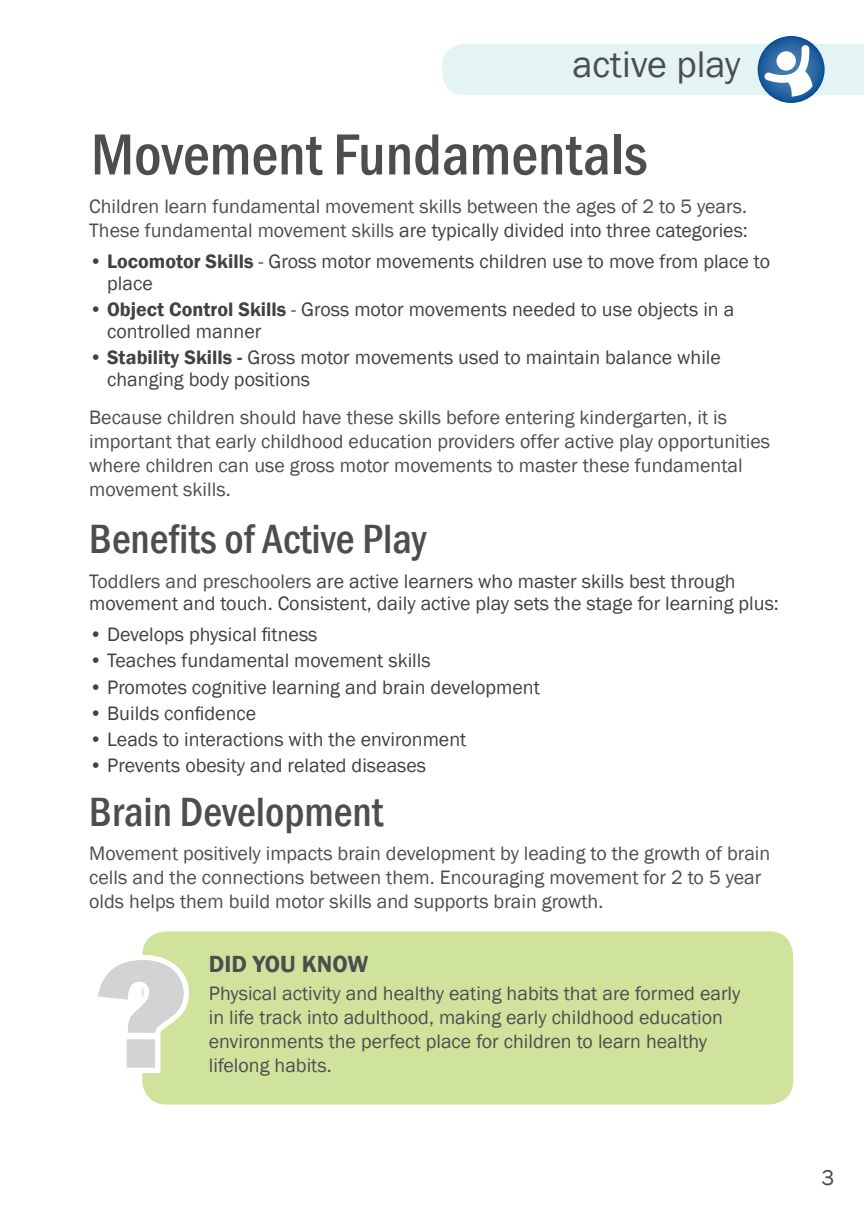
<style>
.page{position:relative;width:864px;height:1224px;background:#fff}
.page>*{position:absolute;margin:0;border:0;box-sizing:border-box;transform-origin:0 0}
.t1{font:500 condensed 60px "Franklin Gothic";color:#4d4d4f}
.t2{font:500 condensed 42px "Franklin Gothic";color:#4d4d4f}
.t3{font:38px "Franklin Gothic";color:#4d4d4f}
.t4{font:600 24px "Franklin Gothic";color:#4d4d4f}
.t5{font:22px "Franklin Gothic";color:#4d4d4f}
.t6{font:20px/24px "Franklin Gothic";color:#4d4d4f}
.t7{font:20px/22px "Franklin Gothic";color:#414042}
.s1{color:#414042}
.s2{font-weight:600}
.s3{color:#4d4d4f}
</style>
<div class="page">
<svg style="left:758px;top:36px;width:67px;height:67px"></svg>
<svg style="left:442px;top:44px;width:422px;height:53px;background:#d5e8ee"></svg>
<div style="left:142px;top:931px;width:651px;height:173px;background:#cfe39c;border-radius:24px"></div>
<svg style="left:98px;top:955px;width:91px;height:118px"></svg>
<h3 class="t3" style="left:572px;top:41px;width:170px">active play</h3>
<h1 class="t1" style="left:91px;top:115px;width:558px">Movement Fundamentals</h1>
<p class="t6" style="left:89px;top:194px;width:660px">Children learn fundamental movement skills between the ages of 2 to 5 years.<br>These fundamental movement skills <span class="s1">are typically divided into three categories:</span></p>
<p class="t7" style="left:107px;top:250px;width:665px;text-indent:-18px">• <span class="s2">Locomotor Skills</span> - Gross motor movements children use to move from place to place</p>
<p class="t7" style="left:107px;top:299px;width:629px;text-indent:-18px">• <span class="s2">Object Control Skills</span> - Gross motor movements needed to use objects in a controlled manner</p>
<p class="t7" style="left:107px;top:347px;width:615px;text-indent:-18px">• <span class="s2">Stability Skills -</span> Gross motor movements used to maintain balance while changing body positions</p>
<p class="t6" style="left:89px;top:405px;width:683px">Because children should have these skills before entering kindergarten, it is important that early childhood education providers offer active play opportunities where children can use gross motor movements to master these fundamental movement skills.</p>
<h2 class="t2" style="left:89px;top:512px;width:339px">Benefits of Active Play</h2>
<p class="t7" style="left:89px;top:571px;width:691px"><span class="s3">Toddlers and preschoolers</span> are active learners who master skills best through movement and touch. Consistent, daily active play sets the stage for learning plus:</p>
<p class="t7" style="left:89px;top:624px;width:230px">• Develops physical fitness</p>
<p class="t7" style="left:89px;top:650px;width:343px">• Teaches fundamental movement skills</p>
<p class="t7" style="left:89px;top:676px;width:452px">• Promotes cognitive learning and brain development</p>
<p class="t7" style="left:89px;top:703px;width:169px">• Builds confidence</p>
<p class="t7" style="left:89px;top:729px;width:379px">• Leads to interactions with the environment</p>
<p class="t7" style="left:89px;top:755px;width:339px">• Prevents obesity and related diseases</p>
<h2 class="t2" style="left:89px;top:784px;width:296px">Brain Development</h2>
<p class="t6" style="left:89px;top:842px;width:683px">Movement positively impacts brain development by leading to the growth of brain cells and the connections between them. Encouraging movement for 2 to 5 year olds helps them build motor skills and supports brain growth.</p>
<p class="t4" style="left:209px;top:949px;width:161px">DID YOU KNOW</p>
<p class="t6" style="left:209px;top:982px;width:533px">Physical activity and healthy eating habits that are formed early in life track into adulthood, making early childhood education environments the perfect place for children to learn healthy lifelong habits.</p>
<p class="t5" style="left:822px;top:1164px;width:14px">3</p>
</div>
